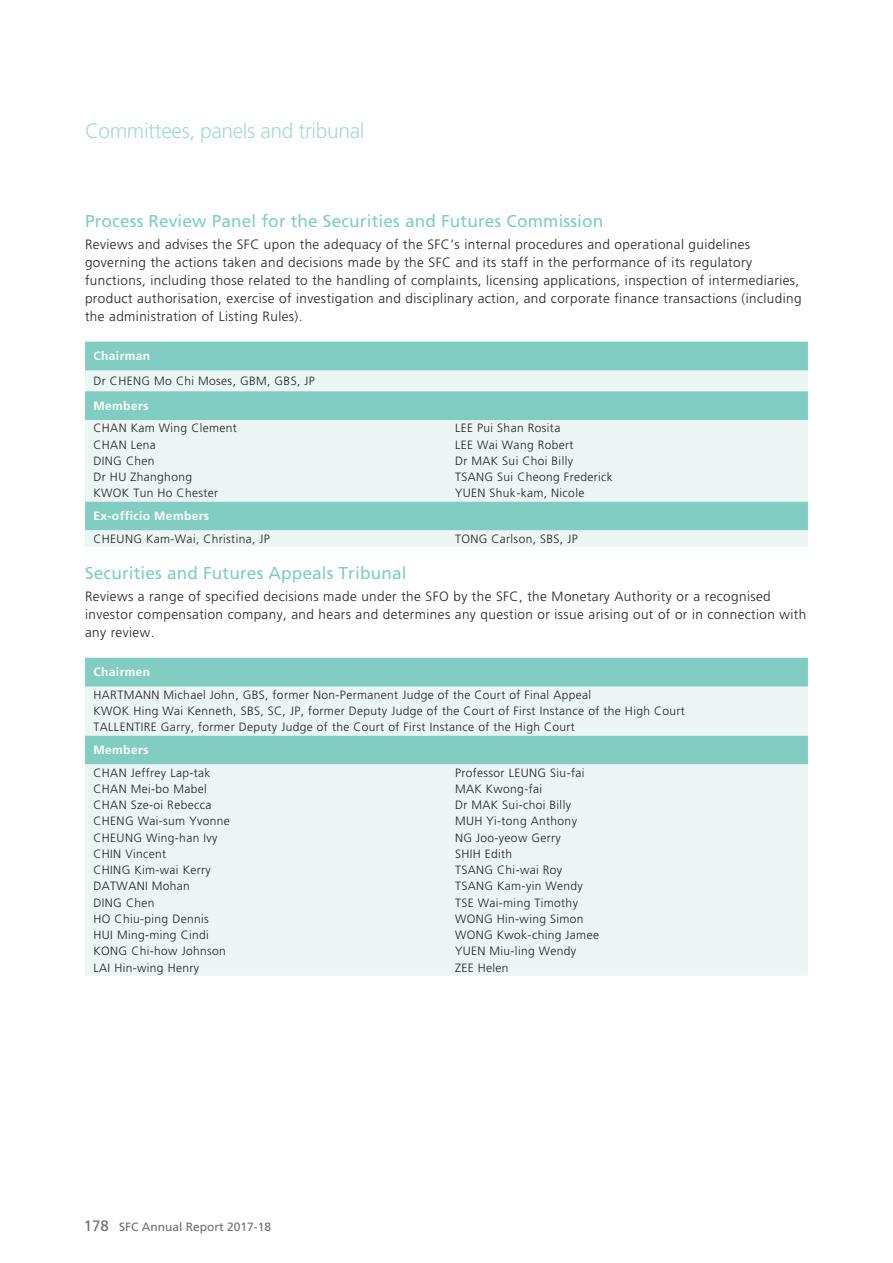
<style>
.page{position:relative;width:893px;height:1263px;background:#fff}
.page>*{position:absolute;margin:0;border:0;box-sizing:border-box;transform-origin:0 0}
.t1{font:300 21px "Frutiger LT Std";letter-spacing:-.02em;color:#a7dad1}
.t2{font:17.25px "Frutiger LT Std";letter-spacing:.01em;color:#81cdc1}
.t3{font:300 13.5px/18px "Frutiger LT Std";letter-spacing:.03em;color:#231f20}
.t4{font:300 12px/16.2px "Frutiger LT Std";letter-spacing:.03em;color:#231f20}
.t5{font:700 12px "Frutiger LT Std";letter-spacing:.03em;color:#fff}
.t6{font:12px "Frutiger LT Std";color:#6c6d70}
.s1{font-size:15px}
</style>
<div class="page">
<div style="left:85px;top:342px;width:723px;height:29px;background:#81cdc1"></div>
<svg style="left:85px;top:371px;width:723px;height:176px;background:#c8e8e3"></svg>
<div style="left:85px;top:658px;width:723px;height:29px;background:#81cdc1"></div>
<svg style="left:85px;top:687px;width:723px;height:289px;background:#e0f1ee"></svg>
<h1 class="t1" style="left:85px;top:119px;width:281px">Committees, panels and tribunal</h1>
<h1 class="t2" style="left:85px;top:211px;width:520px">Process Review Panel for the Securities and Futures Commission</h1>
<p class="t3" style="left:85px;top:236px;width:718px">Reviews and advises the SFC upon the adequacy of the SFC’s internal procedures and operational guidelines governing the actions taken and decisions made by the SFC and its staff in the performance of its regulatory functions, including those related to the handling of complaints, licensing applications, inspection of intermediaries, product authorisation, exercise of investigation and disciplinary action, and corporate finance transactions (including the administration of Listing Rules).</p>
<h2 class="t5" style="left:94px;top:349px;width:58px">Chairman</h2>
<p class="t4" style="left:94px;top:373px;width:223px">Dr CHENG Mo Chi Moses, GBM, GBS, JP</p>
<h2 class="t5" style="left:94px;top:398px;width:56px">Members</h2>
<p class="t4" style="left:94px;top:420px;width:145px">CHAN Kam Wing Clement<br>CHAN Lena<br>DING Chen<br>Dr HU Zhanghong<br>KWOK Tun Ho Chester</p>
<p class="t4" style="left:455px;top:420px;width:159px">LEE Pui Shan Rosita<br>LEE Wai Wang Robert<br>Dr MAK Sui Choi Billy<br>TSANG Sui Cheong Frederick<br>YUEN Shuk-kam, Nicole</p>
<h2 class="t5" style="left:94px;top:509px;width:117px">Ex-officio Members</h2>
<p class="t4" style="left:94px;top:530px;width:178px">CHEUNG Kam-Wai, Christina, JP</p>
<p class="t4" style="left:455px;top:530px;width:124px">TONG Carlson, SBS, JP</p>
<h1 class="t2" style="left:85px;top:563px;width:323px">Securities and Futures Appeals Tribunal</h1>
<p class="t3" style="left:85px;top:588px;width:723px">Reviews a range of specified decisions made under the SFO by the SFC, the Monetary Authority or a recognised investor compensation company, and hears and determines any question or issue arising out of or in connection with any review.</p>
<h2 class="t5" style="left:94px;top:665px;width:58px">Chairmen</h2>
<p class="t4" style="left:94px;top:687px;width:593px">HARTMANN Michael John, GBS, former Non-Permanent Judge of the Court of Final Appeal<br>KWOK Hing Wai Kenneth, SBS, SC, JP, former Deputy Judge of the Court of First Instance of the High Court<br>TALLENTIRE Garry, former Deputy Judge of the Court of First Instance of the High Court</p>
<h2 class="t5" style="left:94px;top:743px;width:56px">Members</h2>
<p class="t4" style="left:94px;top:764px;width:138px">CHAN Jeffrey Lap-tak<br>CHAN Mei-bo Mabel<br>CHAN Sze-oi Rebecca<br>CHENG Wai-sum Yvonne<br>CHEUNG Wing-han Ivy<br>CHIN Vincent<br>CHING Kim-wai Kerry<br>DATWANI Mohan<br>DING Chen<br>HO Chiu-ping Dennis<br>HUI Ming-ming Cindi<br>KONG Chi-how Johnson<br>LAI Hin-wing Henry</p>
<p class="t4" style="left:455px;top:764px;width:146px">Professor LEUNG Siu-fai<br>MAK Kwong-fai<br>Dr MAK Sui-choi Billy<br>MUH Yi-tong Anthony<br>NG Joo-yeow Gerry<br>SHIH Edith<br>TSANG Chi-wai Roy<br>TSANG Kam-yin Wendy<br>TSE Wai-ming Timothy<br>WONG Hin-wing Simon<br>WONG Kwok-ching Jamee<br>YUEN Miu-ling Wendy<br>ZEE Helen</p>
<p class="t6" style="left:84px;top:1219px;width:189px"><span class="s1">178</span> SFC Annual Report 2017-18</p>
</div>
